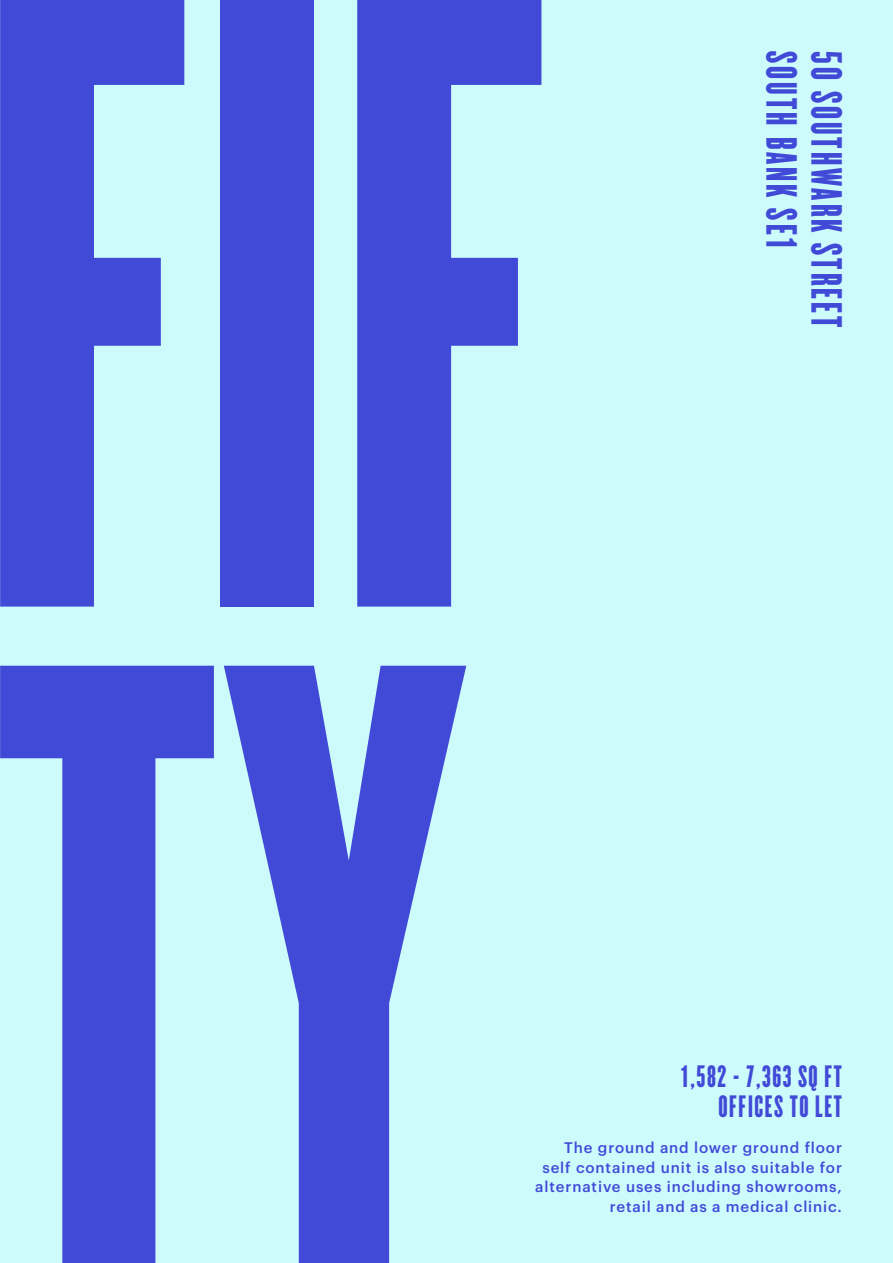
<style>
.page{position:relative;width:893px;height:1263px;background:#cdfafb}
.page>*{position:absolute;margin:0;border:0;box-sizing:border-box;transform-origin:0 0}
.t1{font:758.1px/665.7px "Champion HTF Featherweight";color:#414ad7}
.t2{font:38.1px "Champion HTF Featherweight";letter-spacing:.08em;color:#414ad7}
.t3{font:38.1px "Champion HTF Featherweight";letter-spacing:.08em;color:#404ad6}
.t4{font:27px/30px "Champion HTF Featherweight";letter-spacing:.06em;color:#414ad7;text-align:right}
.t5{font:500 15px/19.5px "Graphik";letter-spacing:.06em;color:#414ad7;text-align:right}
</style>
<div class="page">
<h1 class="t1" style="left:-20px;top:19px;width:577px">FIF<br>TY</h1>
<h2 class="t3" style="left:805px;top:51px;width:199px;rotate:90deg">SOUTH BANK SE1</h2>
<h2 class="t2" style="left:850px;top:51px;width:278px;rotate:90deg">50 SOUTHWARK STREET</h2>
<h3 class="t4" style="left:681px;top:1063px;width:162px">1,582 - 7,363 SQ FT<br>OFFICES TO LET</h3>
<p class="t5" style="left:535px;top:1137px;width:308px">The ground and lower ground floor self contained unit is also suitable for alternative uses including showrooms, retail and as a medical clinic.</p>
</div>
